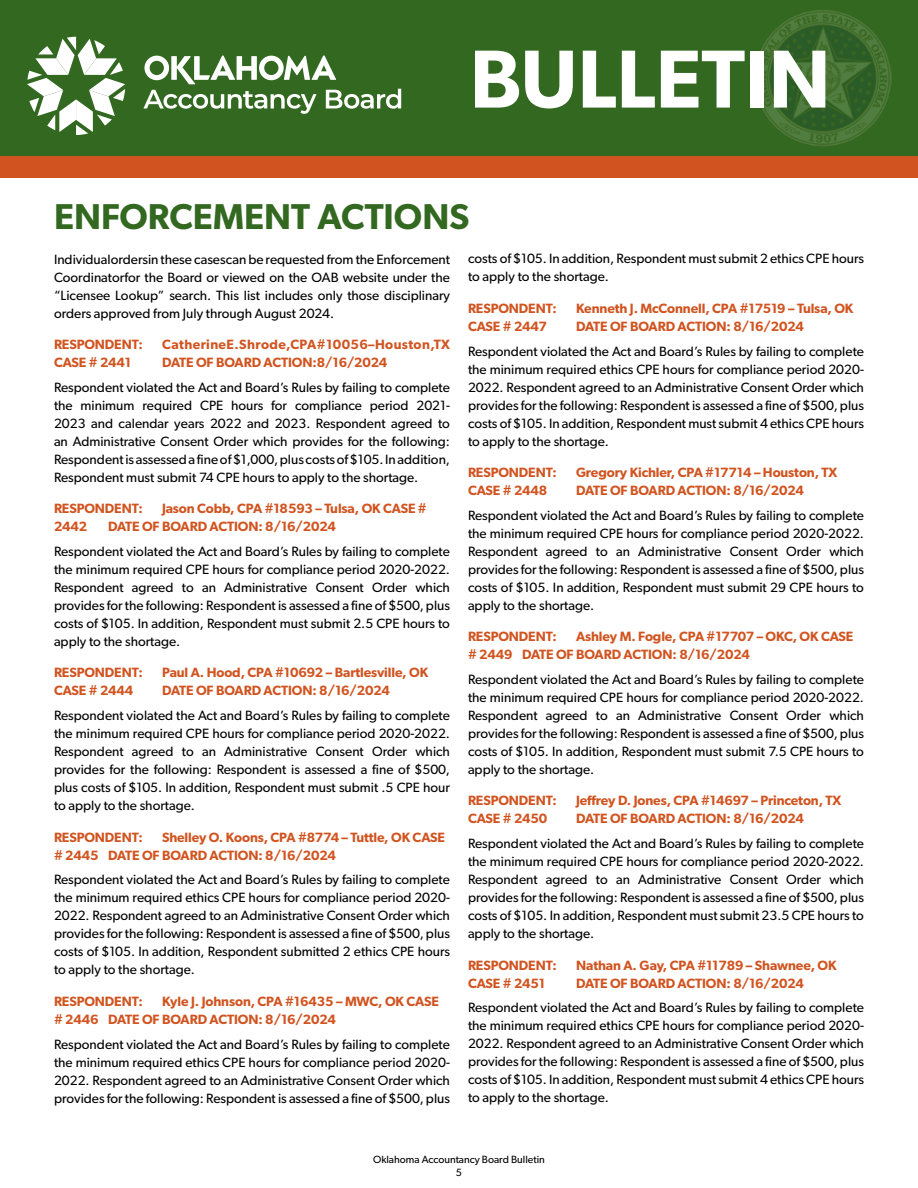
<style>
.page{position:relative;width:918px;height:1188px;background:#fff}
.page>*{position:absolute;margin:0;border:0;box-sizing:border-box;transform-origin:0 0}
.t1{font:600 82.5px "Gibson";color:#fff}
.t2{font:600 36px "Gibson";color:#326820}
.t3{font:13.5px/18px "Gibson";color:#000;text-align:justify}
.t4{font:600 13.5px/18px "Gibson";letter-spacing:-.01em;color:#d15420}
.t5{font:600 13.5px "Gibson";letter-spacing:.03em;color:#d15420}
.t6{font:10.5px/13.5px "Gibson";color:#000;text-align:center}
</style>
<div class="page">
<div style="left:0;top:0;width:918px;height:157px;background:#326820"></div>
<svg style="left:27px;top:37px;width:98px;height:98px"></svg>
<svg style="left:143px;top:56px;width:258px;height:58px"></svg>
<div style="left:0;top:157px;width:918px;height:21px;background:#d15420"></div>
<img style="left:754px;top:10px;width:137px;height:136px">
<h1 class="t1" style="left:470px;top:30px;width:362px">BULLETIN</h1>
<h2 class="t2" style="left:54px;top:195px;width:417px">ENFORCEMENT ACTIONS</h2>
<p class="t3" style="left:54px;top:250px;width:398px">Individualordersin these casescan be requested from the Enforcement Coordinatorfor the Board or viewed on the OAB website under the “Licensee Lookup” search. This list includes only those disciplinary orders approved from July through August 2024.</p>
<p class="t4" style="left:54px;top:335px;width:90px">RESPONDENT:</p>
<p class="t5" style="left:162px;top:336px;width:290px">CatherineE.Shrode,CPA#10056–Houston,TX</p>
<p class="t4" style="left:54px;top:353px;width:79px">CASE # 2441</p>
<p class="t4" style="left:162px;top:353px;width:227px">DATE OF BOARD ACTION:8/16/2024</p>
<p class="t3" style="left:54px;top:378px;width:398px">Respondent violated the Act and Board’s Rules by failing to complete the minimum required CPE hours for compliance period 2021- 2023 and calendar years 2022 and 2023. Respondent agreed to an Administrative Consent Order which provides for the following:<br>Respondent is assessed a fine of $1,000, plus costs of $105. In addition, Respondent must submit 74 CPE hours to apply to the shortage.</p>
<p class="t4" style="left:54px;top:499px;width:90px">RESPONDENT:</p>
<p class="t4" style="left:162px;top:499px;width:266px">Jason Cobb, CPA #18593 – Tulsa, OK CASE #</p>
<p class="t4" style="left:54px;top:517px;width:35px">2442</p>
<p class="t4" style="left:108px;top:517px;width:229px">DATE OF BOARD ACTION: 8/16/2024</p>
<p class="t3" style="left:54px;top:542px;width:398px">Respondent violated the Act and Board’s Rules by failing to complete the minimum required CPE hours for compliance period 2020-2022.<br>Respondent agreed to an Administrative Consent Order which provides for the following: Respondent is assessed a fine of $500, plus costs of $105. In addition, Respondent must submit 2.5 CPE hours to apply to the shortage.</p>
<p class="t4" style="left:54px;top:663px;width:90px">RESPONDENT:</p>
<p class="t4" style="left:162px;top:663px;width:268px">Paul A. Hood, CPA #10692 – Bartlesville, OK</p>
<p class="t4" style="left:54px;top:681px;width:81px">CASE # 2444</p>
<p class="t4" style="left:162px;top:681px;width:229px">DATE OF BOARD ACTION: 8/16/2024</p>
<p class="t3" style="left:54px;top:706px;width:398px">Respondent violated the Act and Board’s Rules by failing to complete the minimum required CPE hours for compliance period 2020-2022.<br>Respondent agreed to an Administrative Consent Order which provides for the following: Respondent is assessed a fine of $500, plus costs of $105. In addition, Respondent must submit .5 CPE hour to apply to the shortage.</p>
<p class="t4" style="left:54px;top:828px;width:90px">RESPONDENT:</p>
<p class="t3" style="left:468px;top:249px;width:397px">costs of $105. In addition, Respondent must submit 2 ethics CPE hours to apply to the shortage.</p>
<p class="t4" style="left:468px;top:299px;width:90px">RESPONDENT:</p>
<p class="t4" style="left:576px;top:299px;width:279px">Kenneth J. McConnell, CPA #17519 – Tulsa, OK</p>
<p class="t4" style="left:468px;top:317px;width:80px">CASE # 2447</p>
<p class="t4" style="left:576px;top:317px;width:229px">DATE OF BOARD ACTION: 8/16/2024</p>
<p class="t3" style="left:468px;top:342px;width:398px">Respondent violated the Act and Board’s Rules by failing to complete the minimum required ethics CPE hours for compliance period 2020- 2022. Respondent agreed to an Administrative Consent Order which provides for the following: Respondent is assessed a fine of $500, plus costs of $105. In addition, Respondent must submit 4 ethics CPE hours to apply to the shortage.</p>
<p class="t4" style="left:468px;top:463px;width:90px">RESPONDENT:</p>
<p class="t4" style="left:576px;top:463px;width:263px">Gregory Kichler, CPA #17714 – Houston, TX</p>
<p class="t4" style="left:468px;top:481px;width:81px">CASE # 2448</p>
<p class="t4" style="left:576px;top:481px;width:229px">DATE OF BOARD ACTION: 8/16/2024</p>
<p class="t3" style="left:468px;top:506px;width:398px">Respondent violated the Act and Board’s Rules by failing to complete the minimum required CPE hours for compliance period 2020-2022.<br>Respondent agreed to an Administrative Consent Order which provides for the following: Respondent is assessed a fine of $500, plus costs of $105. In addition, Respondent must submit 29 CPE hours to apply to the shortage.</p>
<p class="t4" style="left:468px;top:627px;width:90px">RESPONDENT:</p>
<p class="t4" style="left:468px;top:627px;width:387px;text-indent:108px">Ashley M. Fogle, CPA #17707 – OKC, OK CASE # 2449 DATE OF BOARD ACTION: 8/16/2024</p>
<p class="t3" style="left:468px;top:670px;width:398px">Respondent violated the Act and Board’s Rules by failing to complete the minimum required CPE hours for compliance period 2020-2022.<br>Respondent agreed to an Administrative Consent Order which provides for the following: Respondent is assessed a fine of $500, plus costs of $105. In addition, Respondent must submit 7.5 CPE hours to apply to the shortage.</p>
<p class="t4" style="left:468px;top:791px;width:90px">RESPONDENT:</p>
<p class="t4" style="left:576px;top:791px;width:267px">Jeffrey D. Jones, CPA #14697 – Princeton, TX</p>
<p class="t4" style="left:468px;top:809px;width:81px">CASE # 2450</p>
<p class="t4" style="left:576px;top:809px;width:229px">DATE OF BOARD ACTION: 8/16/2024</p>
<p class="t3" style="left:468px;top:834px;width:398px">Respondent violated the Act and Board’s Rules by failing to complete the minimum required CPE hours for compliance period 2020-2022.<br>Respondent agreed to an Administrative Consent Order which provides for the following: Respondent is assessed a fine of $500, plus costs of $105. In addition, Respondent must submit 23.5 CPE hours to apply to the shortage.</p>
<p class="t4" style="left:468px;top:956px;width:90px">RESPONDENT:</p>
<p class="t4" style="left:576px;top:956px;width:262px">Nathan A. Gay, CPA #11789 – Shawnee, OK</p>
<p class="t4" style="left:468px;top:974px;width:79px">CASE # 2451</p>
<p class="t4" style="left:576px;top:974px;width:229px">DATE OF BOARD ACTION: 8/16/2024</p>
<p class="t3" style="left:468px;top:999px;width:398px">Respondent violated the Act and Board’s Rules by failing to complete the minimum required ethics CPE hours for compliance period 2020- 2022. Respondent agreed to an Administrative Consent Order which provides for the following: Respondent is assessed a fine of $500, plus costs of $105. In addition, Respondent must submit 4 ethics CPE hours to apply to the shortage.</p>
<p class="t4" style="left:54px;top:828px;width:393px;text-indent:108px">Shelley O. Koons, CPA #8774 – Tuttle, OK CASE # 2445 DATE OF BOARD ACTION: 8/16/2024</p>
<p class="t3" style="left:54px;top:871px;width:398px">Respondent violated the Act and Board’s Rules by failing to complete the minimum required ethics CPE hours for compliance period 2020- 2022. Respondent agreed to an Administrative Consent Order which provides for the following: Respondent is assessed a fine of $500, plus costs of $105. In addition, Respondent submitted 2 ethics CPE hours to apply to the shortage.</p>
<p class="t4" style="left:54px;top:992px;width:90px">RESPONDENT:</p>
<p class="t4" style="left:54px;top:992px;width:386px;text-indent:108px">Kyle J. Johnson, CPA #16435 – MWC, OK CASE # 2446 DATE OF BOARD ACTION: 8/16/2024</p>
<p class="t3" style="left:54px;top:1035px;width:398px">Respondent violated the Act and Board’s Rules by failing to complete the minimum required ethics CPE hours for compliance period 2020- 2022. Respondent agreed to an Administrative Consent Order which provides for the following: Respondent is assessed a fine of $500, plus</p>
<p class="t6" style="left:373px;top:1152px;width:173px">Oklahoma Accountancy Board Bulletin<br>5</p>
</div>
